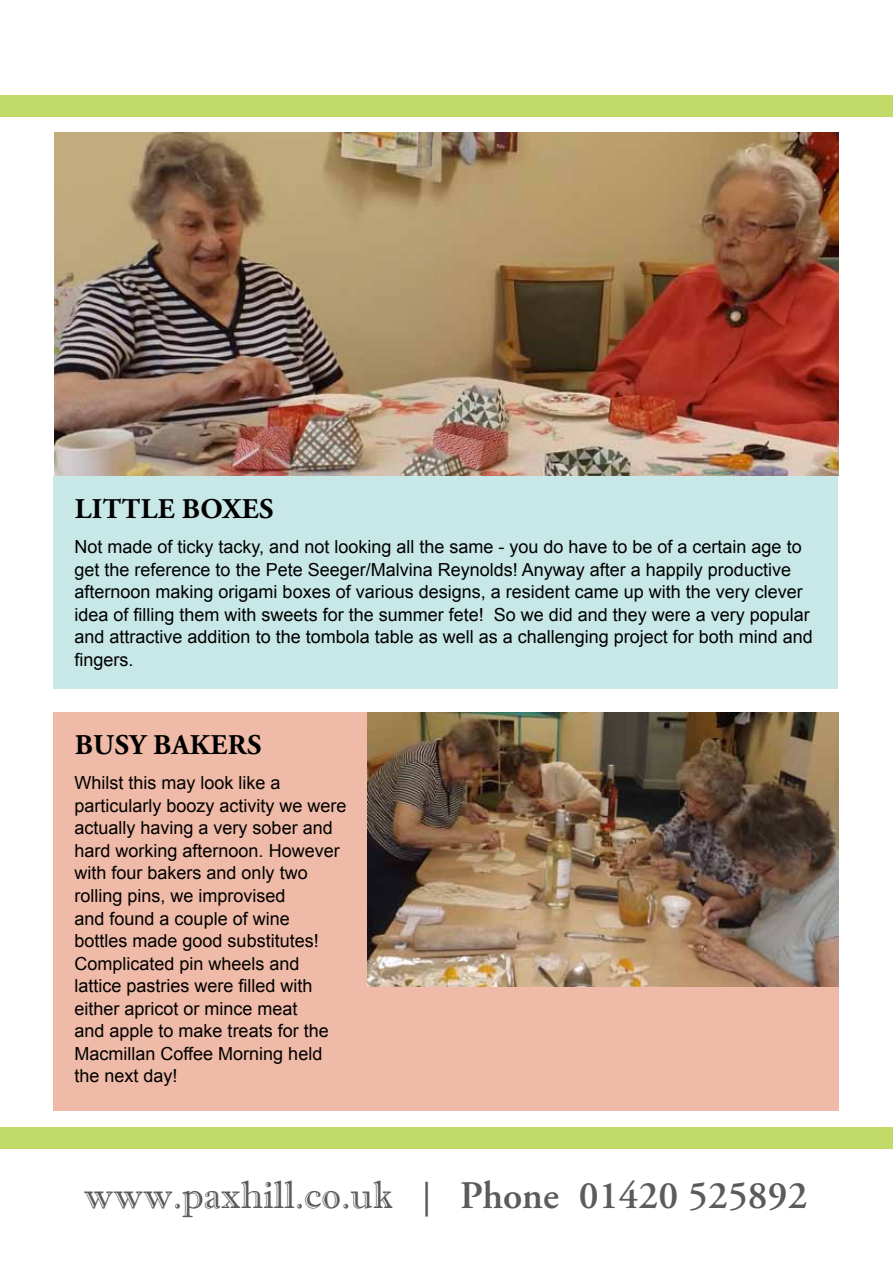
<style>
.page{position:relative;width:893px;height:1263px;background:#fff}
.page>*{position:absolute;margin:0;border:0;box-sizing:border-box;transform-origin:0 0}
.t1{font:39px "Imprint MT Shadow";color:#5a5b5d}
.t2{font:700 28.5px "Adobe Garamond Pro";letter-spacing:.015em;color:#000}
.t3{font:18px/22.5px "Arial";color:#000}
.s1{font-family:"Adobe Garamond";font-weight:600}
</style>
<div class="page">
<div style="left:0;top:1127px;width:893px;height:21px;background:#c1da68"></div>
<div style="left:0;top:96px;width:893px;height:21px;background:#c1da68"></div>
<div style="left:323px;top:869px;width:516px;height:242px;background:#efbaa7"></div>
<div style="left:53px;top:476px;width:785px;height:213px;background:#c7e8e6"></div>
<img style="left:54px;top:133px;width:785px;height:343px">
<div style="left:53px;top:712px;width:315px;height:399px;background:#efbaa7"></div>
<img style="left:368px;top:712px;width:471px;height:274px">
<h2 class="t2" style="left:75px;top:492px;width:199px">LITTLE BOXES</h2>
<p class="t3" style="left:75px;top:536px;width:740px">Not made of ticky tacky, and not looking all the same - you do have to be of a certain age to get the reference to the Pete Seeger/Malvina Reynolds! Anyway after a happily productive afternoon making origami boxes of various designs, a resident came up with the very clever idea of filling them with sweets for the summer fete! So we did and they were a very popular and attractive addition to the tombola table as well as a challenging project for both mind and fingers.</p>
<h2 class="t2" style="left:75px;top:729px;width:187px">BUSY BAKERS</h2>
<p class="t3" style="left:75px;top:772px;width:273px">Whilst this may look like a particularly boozy activity we were actually having a very sober and hard working afternoon. However with four bakers and only two rolling pins, we improvised<br>and found a couple of wine bottles made good substitutes!<br>Complicated pin wheels and lattice pastries were filled with either apricot or mince meat<br>and apple to make treats for the<br>Macmillan Coffee Morning held the next day!</p>
<h1 class="t1" style="left:84px;top:1172px;width:725px">www.paxhill.co.uk | <span class="s1">Phone 01420 525892</span></h1>
</div>
